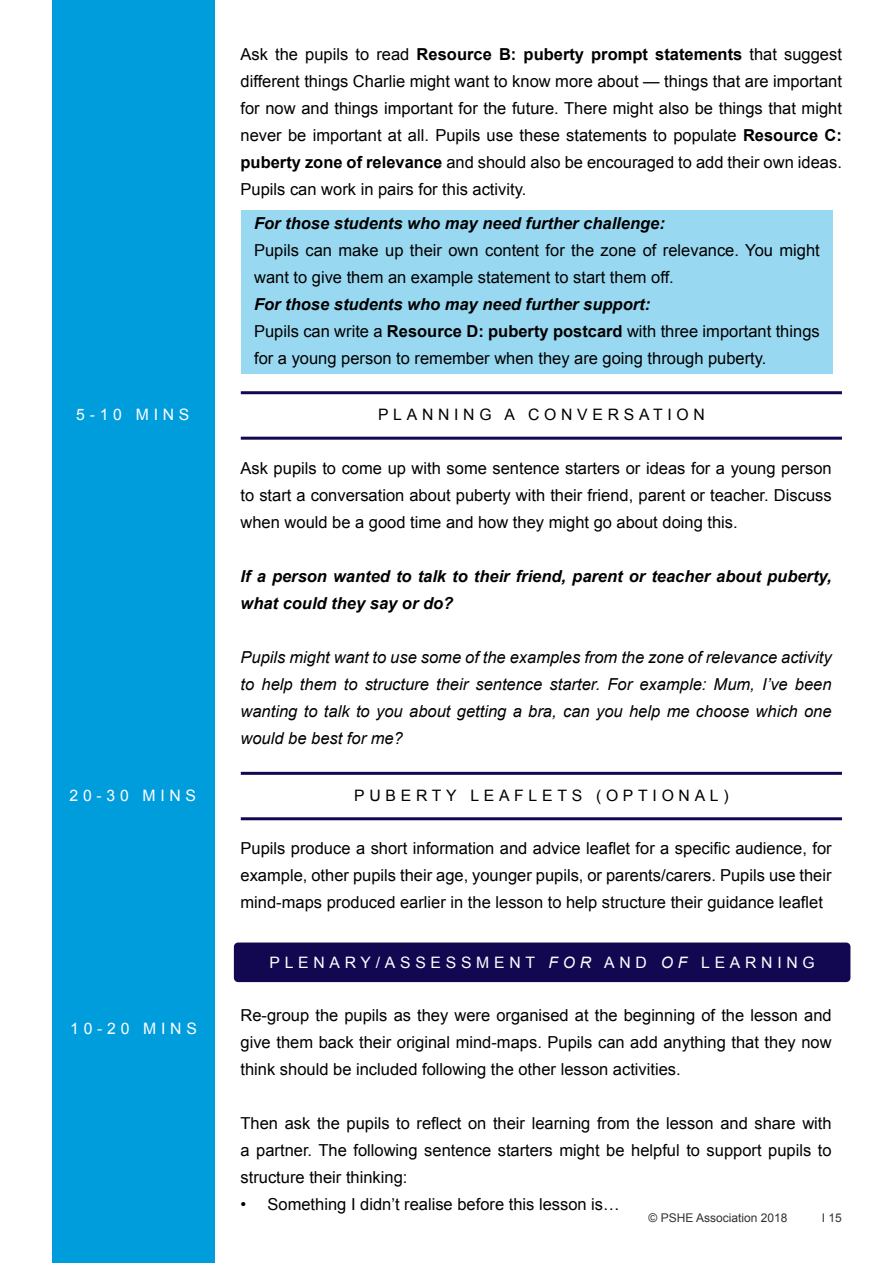
<style>
.page{position:relative;width:893px;height:1263px;background:#fff}
.page>*{position:absolute;margin:0;border:0;box-sizing:border-box;transform-origin:0 0}
.t1{font:16.5px/27px "Arial";color:#000;text-align:justify}
.t2{font:italic 16.5px/27px "Arial";color:#000;text-align:justify}
.t3{font:italic 700 16.5px/27px "Arial";color:#000}
.t4{font:15.75px "Arial";letter-spacing:.3em;color:#fff}
.t5{font:15.75px "Arial";letter-spacing:.3em;color:#000}
.t6{font:12px "Arial";color:#333232}
.s1{font-weight:700}
.s2{font-weight:700;font-style:italic}
.s3{font-style:italic}
</style>
<div class="page">
<div style="left:52px;top:0;width:163px;height:1263px;background:#009ddc"></div>
<hr style="left:241px;top:391px;width:601px;height:3px;background:#120852">
<hr style="left:241px;top:772px;width:601px;height:3px;background:#120852">
<hr style="left:241px;top:437px;width:601px;height:3px;background:#120852">
<hr style="left:241px;top:817px;width:601px;height:3px;background:#120852">
<div style="left:241px;top:210px;width:591px;height:164px;background:#99d8f1"></div>
<div style="left:234px;top:942px;width:616px;height:40px;background:#120852;border-radius:4px"></div>
<p class="t4" style="left:76px;top:404px;width:115px">5-10 MINS</p>
<p class="t4" style="left:70px;top:785px;width:128px">20-30 MINS</p>
<p class="t4" style="left:70px;top:1018px;width:128px">10-20 MINS</p>
<p class="t1" style="left:241px;top:41px;width:603px">Ask the pupils to read <span class="s1">Resource B: puberty prompt statements</span> that suggest different things Charlie might want to know more about — things that are important for now and things important for the future. There might also be things that might never be important at all. Pupils use these statements to populate <span class="s1">Resource C: puberty zone of relevance</span> and should also be encouraged to add their own ideas.<br>Pupils can work in pairs for this activity.</p>
<p class="t3" style="left:254px;top:210px;width:412px">For those students who may need further challenge:</p>
<p class="t1" style="left:254px;top:236px;width:567px">Pupils can make up their own content for the zone of relevance. You might want to give them an example statement to start them off.</p>
<p class="t1" style="left:254px;top:290px;width:567px;text-align:left"><span class="s2">For those students who may need further support:<br></span>Pupils can write a <span class="s1">Resource D: puberty postcard</span> with three important things for a young person to remember when they are going through puberty.</p>
<p class="t5" style="left:378px;top:404px;width:328px">PLANNING A CONVERSATION</p>
<p class="t1" style="left:241px;top:455px;width:593px">Ask pupils to come up with some sentence starters or ideas for a young person to start a conversation about puberty with their friend, parent or teacher. Discuss when would be a good time and how they might go about doing this.</p>
<p class="t3" style="left:241px;top:563px;width:593px">If a person wanted to talk to their friend, parent or teacher about puberty, what could they say or do?</p>
<p class="t2" style="left:241px;top:644px;width:593px">Pupils might want to use some of the examples from the zone of relevance activity to help them to structure their sentence starter. For example: Mum, I’ve been wanting to talk to you about getting a bra, can you help me choose which one would be best for me?</p>
<p class="t5" style="left:354px;top:785px;width:376px">PUBERTY LEAFLETS (OPTIONAL)</p>
<p class="t1" style="left:241px;top:835px;width:593px">Pupils produce a short information and advice leaflet for a specific audience, for example, other pupils their age, younger pupils, or parents/carers. Pupils use their mind-maps produced earlier in the lesson to help structure their guidance leaflet</p>
<p class="t4" style="left:269px;top:952px;width:547px">PLENARY/ASSESSMENT <span class="s3">FOR</span> AND <span class="s3">OF</span> LEARNING</p>
<p class="t1" style="left:241px;top:1002px;width:593px">Re-group the pupils as they were organised at the beginning of the lesson and give them back their original mind-maps. Pupils can add anything that they now think should be included following the other lesson activities.</p>
<p class="t1" style="left:241px;top:1110px;width:593px">Then ask the pupils to reflect on their learning from the lesson and share with a partner. The following sentence starters might be helpful to support pupils to structure their thinking:</p>
<p class="t1" style="left:241px;top:1191px;width:381px">• Something I didn’t realise before this lesson is…</p>
<p class="t6" style="left:648px;top:1210px;width:140px">© PSHE Association 2018</p>
<p class="t6" style="left:822px;top:1210px;width:22px">I 15</p>
</div>
